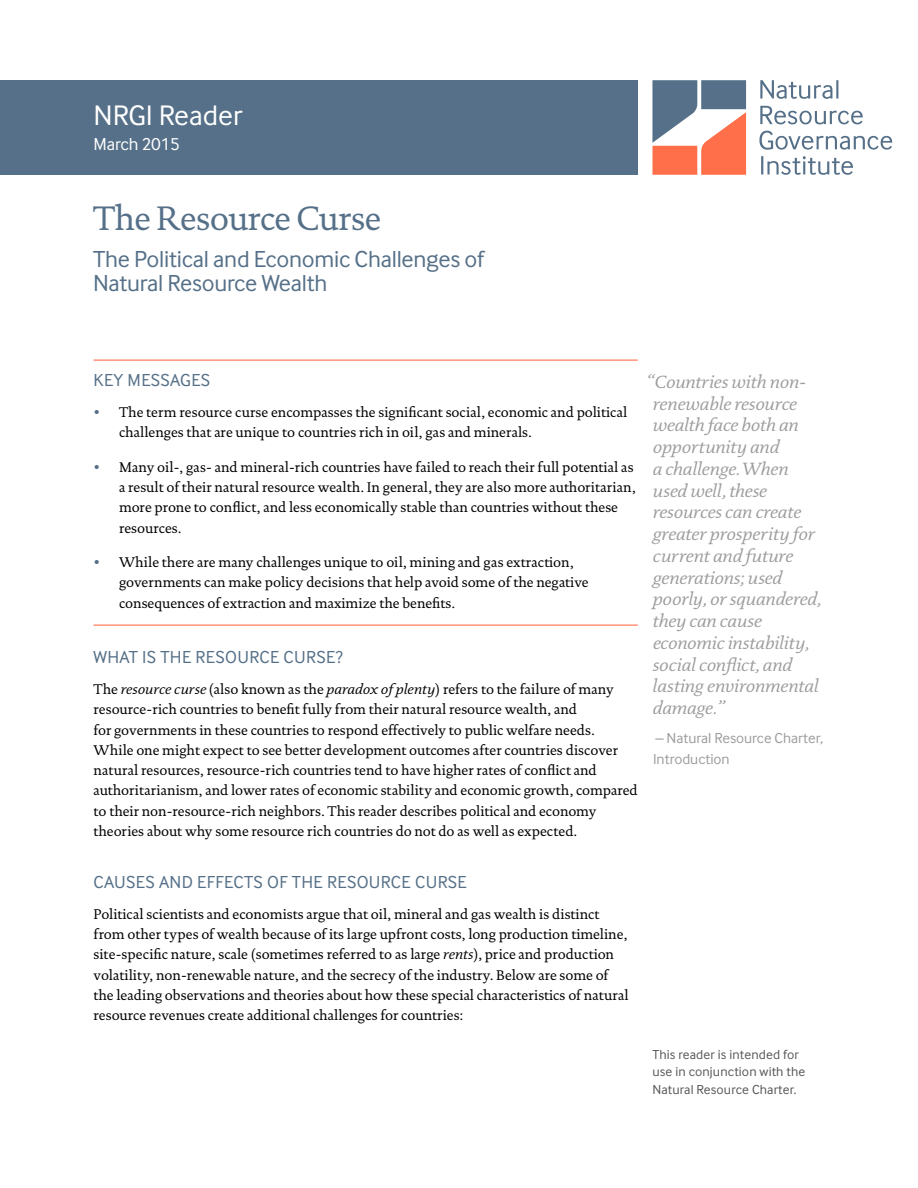
<style>
.page{position:relative;width:918px;height:1188px;background:#fff}
.page>*{position:absolute;margin:0;border:0;box-sizing:border-box;transform-origin:0 0}
.t1{font:34.5px "DTL Documenta T";letter-spacing:-.02em;color:#557088}
.t2{font:29.25px "Inter Face";color:#fff}
.t3{font:24px/24px "Inter Face";letter-spacing:-.01em;color:#557088}
.t4{font:italic 18px/21.8px "DTL Documenta T";letter-spacing:-.01em;color:#9d9d9c}
.t5{font:18px "Inter Face";letter-spacing:.02em;color:#557088}
.t6{font:18px "Inter Face";letter-spacing:-.01em;color:#fff}
.t7{font:15px/21.8px "Inter Face";color:#9d9d9c}
.t8{font:14.25px/20.2px "DTL Documenta T";color:#000}
.t9{font:13.5px/17.2px "Inter Face";letter-spacing:.01em;color:#575756}
.s1{color:#557088}
.s2{font-style:italic}
</style>
<div class="page">
<hr style="left:94px;top:360px;width:544px;height:1px;background:#ff6f49">
<hr style="left:94px;top:625px;width:544px;height:1px;background:#ff6f49">
<div style="left:0;top:80px;width:638px;height:95px;background:#557088"></div>
<svg style="left:761px;top:156px;width:92px;height:19px"></svg>
<svg style="left:759px;top:131px;width:133px;height:19px"></svg>
<svg style="left:760px;top:106px;width:103px;height:18px"></svg>
<svg style="left:760px;top:80px;width:78px;height:19px"></svg>
<svg style="left:652px;top:80px;width:94px;height:95px"></svg>
<h2 class="t2" style="left:94px;top:99px;width:150px">NRGI Reader</h2>
<p class="t6" style="left:94px;top:134px;width:88px">March 2015</p>
<h1 class="t1" style="left:93px;top:198px;width:290px">The Resource Curse</h1>
<h3 class="t3" style="left:93px;top:247px;width:393px">The Political and Economic Challenges of<br>Natural Resource Wealth</h3>
<p class="t5" style="left:94px;top:370px;width:118px">KEY MESSAGES</p>
<p class="t8" style="left:119px;top:402px;width:510px;text-indent:-26px"><span class="s1">•</span> The term resource curse encompasses the significant social, economic and political challenges that are unique to countries rich in oil, gas and minerals.</p>
<p class="t8" style="left:119px;top:457px;width:518px;text-indent:-26px"><span class="s1">•</span> Many oil-, gas- and mineral-rich countries have failed to reach their full potential as a result of their natural resource wealth. In general, they are also more authoritarian, more prone to conflict, and less economically stable than countries without these resources.</p>
<p class="t8" style="left:119px;top:552px;width:471px;text-indent:-26px"><span class="s1">•</span> While there are many challenges unique to oil, mining and gas extraction, governments can make policy decisions that help avoid some of the negative consequences of extraction and maximize the benefits.</p>
<p class="t5" style="left:94px;top:647px;width:251px">WHAT IS THE RESOURCE CURSE?</p>
<p class="t8" style="left:94px;top:679px;width:546px">The <span class="s2">resource curse</span> (also known as the <span class="s2">paradox of plenty</span>) refers to the failure of many resource-rich countries to benefit fully from their natural resource wealth, and<br>for governments in these countries to respond effectively to public welfare needs.<br>While one might expect to see better development outcomes after countries discover natural resources, resource-rich countries tend to have higher rates of conflict and authoritarianism, and lower rates of economic stability and economic growth, compared to their non-resource-rich neighbors. This reader describes political and economy theories about why some resource rich countries do not do as well as expected.</p>
<p class="t5" style="left:94px;top:872px;width:375px">CAUSES AND EFFECTS OF THE RESOURCE CURSE</p>
<p class="t8" style="left:94px;top:904px;width:537px">Political scientists and economists argue that oil, mineral and gas wealth is distinct from other types of wealth because of its large upfront costs, long production timeline, site-specific nature, scale (sometimes referred to as large <span class="s2">rents</span>), price and production volatility, non-renewable nature, and the secrecy of the industry. Below are some of the leading observations and theories about how these special characteristics of natural resource revenues create additional challenges for countries:</p>
<p class="t4" style="left:653px;top:371px;width:170px;text-indent:-7px">“Countries with non&shy;renewable resource wealth face both an opportunity and<br>a challenge. When used well, these resources can create greater prosperity for current and future generations; used poorly, or squandered, they can cause economic instability, social conflict, and lasting environmental damage.”</p>
<p class="t7" style="left:653px;top:727px;width:172px">– Natural Resource Charter,<br>Introduction</p>
<p class="t9" style="left:652px;top:1046px;width:154px">This reader is intended for use in conjunction with the<br>Natural Resource Charter.</p>
</div>
